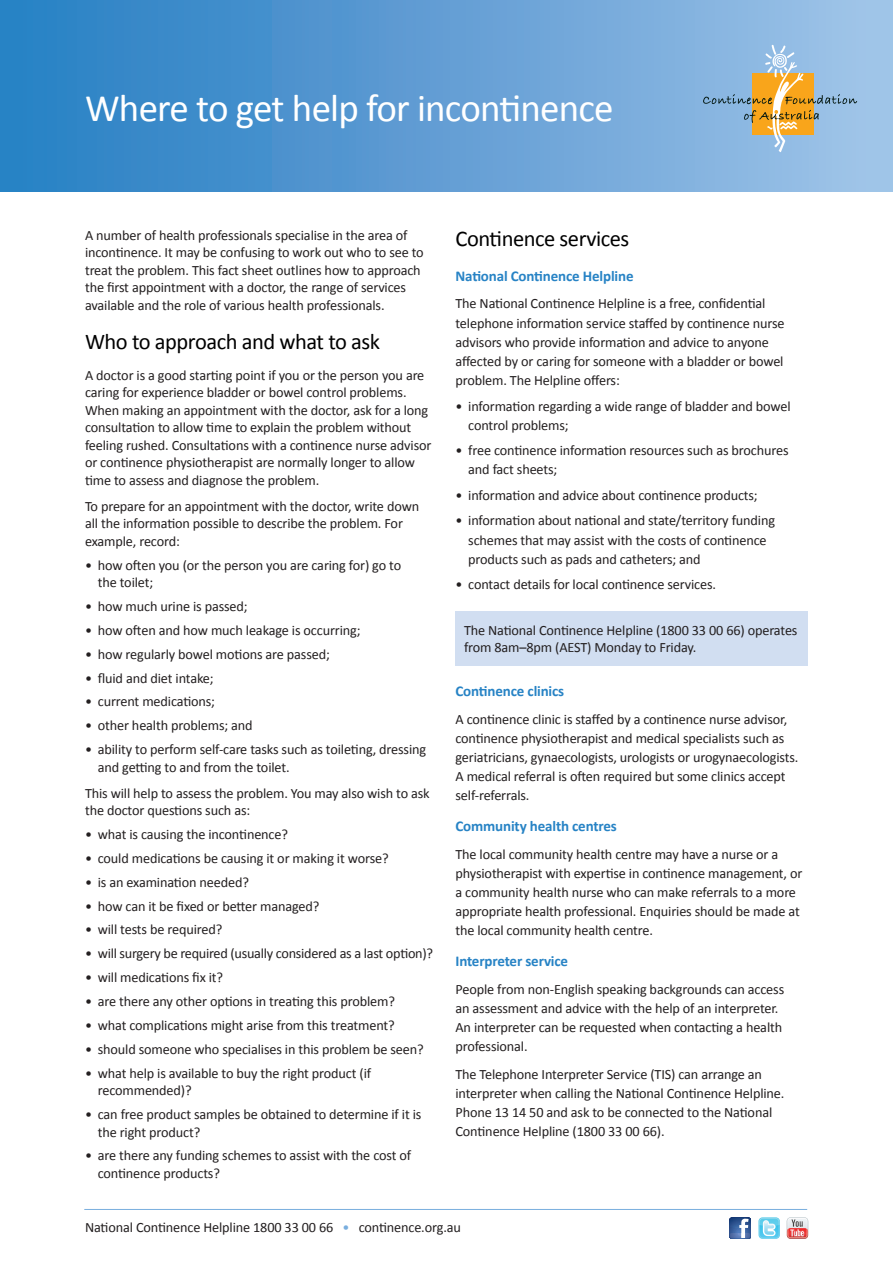
<style>
.page{position:relative;width:893px;height:1263px;background:#fff}
.page>*{position:absolute;margin:0;border:0;box-sizing:border-box;transform-origin:0 0}
.Fact_sheet_heading{font:39px "Calibri";letter-spacing:-.02em;color:#fff}
.Heading1{font:22.5px "Calibri";letter-spacing:-.02em;color:#000}
.Heading2{font:700 15px "Calibri";letter-spacing:-.01em;color:#2783c5}
.Body_text{font:14.25px/19.2px "Calibri";letter-spacing:-.01em;color:#231f20}
.Bullets{font:14.25px/17.5px "Calibri";letter-spacing:-.01em;color:#231f20}
.s1{color:#79aede}
</style>
<div class="page">
<svg style="left:729px;top:1217px;width:22px;height:22px"></svg>
<svg style="left:758px;top:1217px;width:22px;height:22px"></svg>
<svg style="left:787px;top:1217px;width:21px;height:22px"></svg>
<hr style="left:84px;top:1209px;width:723px;height:1px;background:#79aede">
<div style="left:455px;top:611px;width:353px;height:54px;background:#d1def1"></div>
<div style="left:0;top:0;width:893px;height:191px;background:linear-gradient(to right,#247dc2,#a1c3e8)"></div>
<svg style="left:703px;top:45px;width:154px;height:107px;background:#a7b6b9"></svg>
<p class="Fact_sheet_heading" style="left:85px;top:83px;width:530px">Where to get help for incontinence</p>
<p class="Body_text" style="left:85px;top:226px;width:340px;line-height:17.5px">A number of health professionals specialise in the area of incontinence. It may be confusing to work out who to see to treat the problem. This fact sheet outlines how to approach the first appointment with a doctor, the range of services available and the role of various health professionals.</p>
<p class="Heading1" style="left:85px;top:328px;width:297px">Who to approach and what to ask</p>
<p class="Body_text" style="left:85px;top:366px;width:348px;line-height:17.5px">A doctor is a good starting point if you or the person you are caring for experience bladder or bowel control problems.<br>When making an appointment with the doctor, ask for a long consultation to allow time to explain the problem without feeling rushed. Consultations with a continence nurse advisor or continence physiotherapist are normally longer to allow time to assess and diagnose the problem.</p>
<p class="Body_text" style="left:85px;top:497px;width:336px;line-height:17.5px">To prepare for an appointment with the doctor, write down all the information possible to describe the problem. For example, record:</p>
<p class="Bullets" style="left:98px;top:556px;width:305px;text-indent:-13px">• how often you (or the person you are caring for) go to the toilet;</p>
<p class="Bullets" style="left:85px;top:597px;width:164px">• how much urine is passed;</p>
<p class="Bullets" style="left:85px;top:621px;width:277px">• how often and how much leakage is occurring;</p>
<p class="Bullets" style="left:85px;top:645px;width:246px">• how regularly bowel motions are passed;</p>
<p class="Bullets" style="left:85px;top:669px;width:130px">• fluid and diet intake;</p>
<p class="Bullets" style="left:85px;top:693px;width:132px">• current medications;</p>
<p class="Bullets" style="left:85px;top:717px;width:169px">• other health problems; and</p>
<p class="Bullets" style="left:98px;top:741px;width:330px;text-indent:-13px">• ability to perform self-care tasks such as toileting, dressing and getting to and from the toilet.</p>
<p class="Body_text" style="left:85px;top:784px;width:346px;line-height:17.5px">This will help to assess the problem. You may also wish to ask the doctor questions such as:</p>
<p class="Bullets" style="left:85px;top:825px;width:205px">• what is causing the incontinence?</p>
<p class="Bullets" style="left:85px;top:849px;width:305px">• could medications be causing it or making it worse?</p>
<p class="Bullets" style="left:85px;top:873px;width:165px">• is an examination needed?</p>
<p class="Bullets" style="left:85px;top:897px;width:236px">• how can it be fixed or better managed?</p>
<p class="Bullets" style="left:85px;top:921px;width:139px">• will tests be required?</p>
<p class="Bullets" style="left:85px;top:945px;width:349px">• will surgery be required (usually considered as a last option)?</p>
<p class="Bullets" style="left:85px;top:969px;width:140px">• will medications fix it?</p>
<p class="Bullets" style="left:85px;top:993px;width:311px">• are there any other options in treating this problem?</p>
<p class="Bullets" style="left:85px;top:1016px;width:311px">• what complications might arise from this treatment?</p>
<p class="Bullets" style="left:85px;top:1040px;width:340px">• should someone who specialises in this problem be seen?</p>
<p class="Bullets" style="left:98px;top:1064px;width:275px;text-indent:-13px">• what help is available to buy the right product (if recommended)?</p>
<p class="Bullets" style="left:98px;top:1105px;width:325px;text-indent:-13px">• can free product samples be obtained to determine if it is the right product?</p>
<p class="Bullets" style="left:98px;top:1147px;width:315px;text-indent:-13px">• are there any funding schemes to assist with the cost of continence products?</p>
<p class="Heading1" style="left:455px;top:224px;width:175px">Continence services</p>
<p class="Heading2" style="left:455px;top:266px;width:180px">National Continence Helpline</p>
<p class="Body_text" style="left:455px;top:294px;width:331px">The National Continence Helpline is a free, confidential telephone information service staffed by continence nurse advisors who provide information and advice to anyone affected by or caring for someone with a bladder or bowel problem. The Helpline offers:</p>
<p class="Bullets" style="left:468px;top:396px;width:324px;line-height:19.2px;text-indent:-13px">• information regarding a wide range of bladder and bowel control problems;</p>
<p class="Bullets" style="left:468px;top:441px;width:322px;line-height:19.2px;text-indent:-13px">• free continence information resources such as brochures and fact sheets;</p>
<p class="Bullets" style="left:455px;top:486px;width:304px">• information and advice about continence products;</p>
<p class="Bullets" style="left:468px;top:511px;width:308px;line-height:19.2px;text-indent:-13px">• information about national and state/territory funding schemes that may assist with the costs of continence products such as pads and catheters; and</p>
<p class="Bullets" style="left:455px;top:576px;width:262px">• contact details for local continence services.</p>
<p class="Body_text" style="left:464px;top:622px;width:335px;line-height:17.1px">The National Continence Helpline (1800 33 00 66) operates from 8am–8pm (AEST) Monday to Friday.</p>
<p class="Heading2" style="left:455px;top:682px;width:110px">Continence clinics</p>
<p class="Body_text" style="left:455px;top:709px;width:344px">A continence clinic is staffed by a continence nurse advisor, continence physiotherapist and medical specialists such as geriatricians, gynaecologists, urologists or urogynaecologists.<br>A medical referral is often required but some clinics accept self-referrals.</p>
<p class="Heading2" style="left:455px;top:816px;width:163px">Community health centres</p>
<p class="Body_text" style="left:455px;top:844px;width:348px">The local community health centre may have a nurse or a physiotherapist with expertise in continence management, or a community health nurse who can make referrals to a more appropriate health professional. Enquiries should be made at the local community health centre.</p>
<p class="Heading2" style="left:455px;top:951px;width:114px">Interpreter service</p>
<p class="Body_text" style="left:455px;top:979px;width:330px">People from non-English speaking backgrounds can access an assessment and advice with the help of an interpreter.<br>An interpreter can be requested when contacting a health professional.</p>
<p class="Body_text" style="left:455px;top:1064px;width:330px">The Telephone Interpreter Service (TIS) can arrange an interpreter when calling the National Continence Helpline.<br>Phone 13 14 50 and ask to be connected to the National Continence Helpline (1800 33 00 66).</p>
<p class="Body_text" style="left:85px;top:1218px;width:377px">National Continence Helpline 1800 33 00 66 <span class="s1">•</span> continence.org.au</p>
</div>
